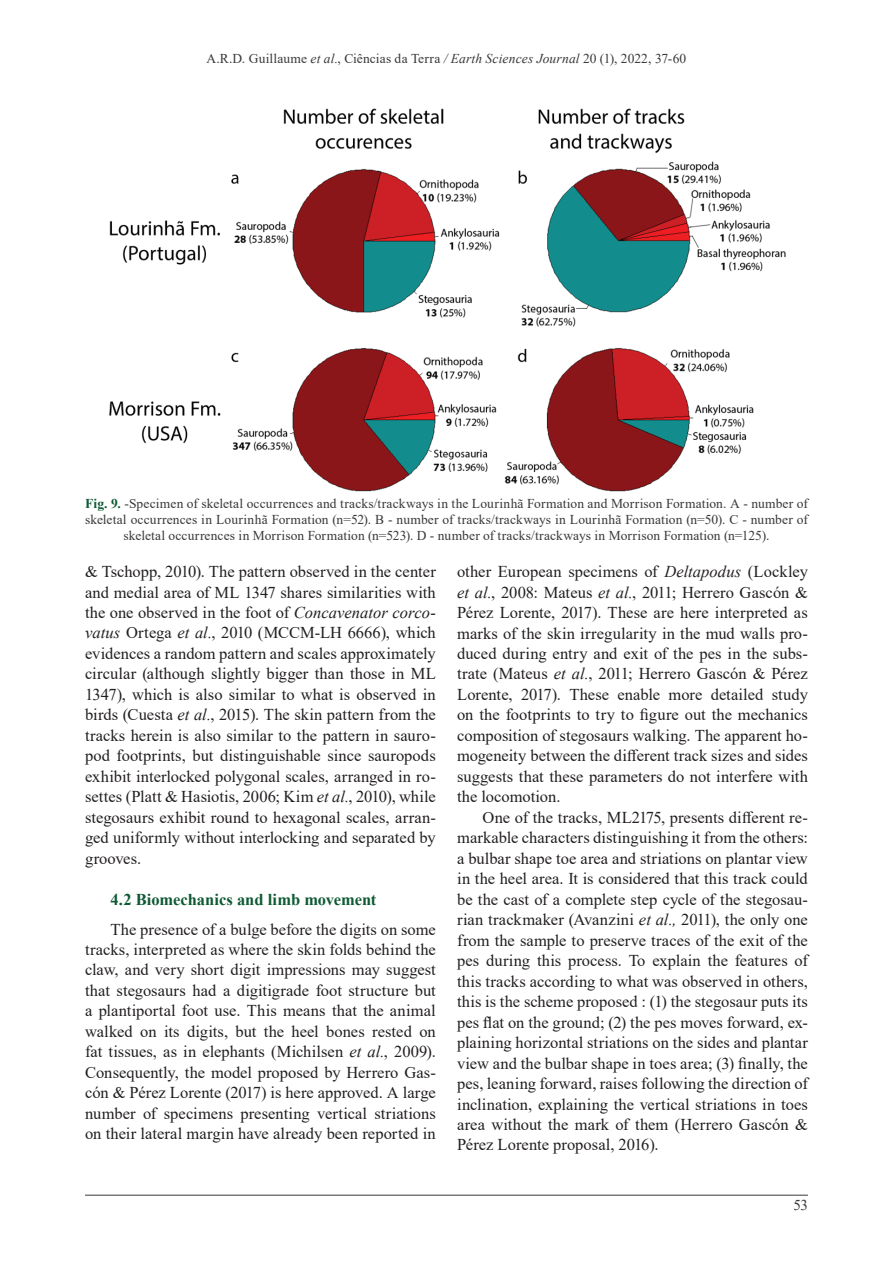
<style>
.page{position:relative;width:893px;height:1263px;background:#fff}
.page>*{position:absolute;margin:0;border:0;box-sizing:border-box;transform-origin:0 0}
.t1{font:16.5px/20.5px "Times New Roman";letter-spacing:.005em;color:#231f20;text-align:justify}
.t2{font:700 16.5px "Times New Roman";letter-spacing:-.005em;color:#0e5a34}
.t3{font:15px "Times New Roman";color:#3a3838}
.t4{font:13.5px/16.2px "Times New Roman";letter-spacing:.01em;color:#3a3838;text-align:center}
.s1{font-style:italic}
.s2{font-weight:700;color:#0e5a34}
</style>
<div class="page">
<hr style="left:85px;top:1195px;width:723px;height:1px;background:#3a3838">
<img style="left:109px;top:108px;width:677px;height:383px">
<p class="t4" style="left:207px;top:49px;width:481px">A.R.D. Guillaume <span class="s1">et al.</span>, Ciências da Terra <span class="s1">/ Earth Sciences Journal</span> 20 (1), 2022, 37-60</p>
<p class="t4" style="left:85px;top:495px;width:724px"><span class="s2">Fig. 9.</span> -Specimen of skeletal occurrences and tracks/trackways in the Lourinhã Formation and Morrison Formation. A - number of skeletal occurrences in Lourinhã Formation (n=52). B - number of tracks/trackways in Lourinhã Formation (n=50). C - number of skeletal occurrences in Morrison Formation (n=523). D - number of tracks/trackways in Morrison Formation (n=125).</p>
<p class="t1" style="left:85px;top:561px;width:352px">&amp; Tschopp, 2010). The pattern observed in the center and medial area of ML 1347 shares similarities with the one observed in the foot of <span class="s1">Concavenator corco&shy;vatus</span> Ortega <span class="s1">et al.</span>, 2010 (MCCM-LH 6666), which evidences a random pattern and scales approximately circular (although slightly bigger than those in ML 1347), which is also similar to what is observed in birds (Cuesta <span class="s1">et al.</span>, 2015). The skin pattern from the tracks herein is also similar to the pattern in sauro&shy;pod footprints, but distinguishable since sauropods exhibit interlocked polygonal scales, arranged in ro&shy;settes (Platt &amp; Hasiotis, 2006; Kim <span class="s1">et al.</span>, 2010), while stegosaurs exhibit round to hexagonal scales, arran&shy;ged uniformly without interlocking and separated by grooves.</p>
<p class="t2" style="left:111px;top:887px;width:267px">4.2 Biomechanics and limb movement</p>
<p class="t1" style="left:85px;top:918px;width:352px;text-indent:26px">The presence of a bulge before the digits on some tracks, interpreted as where the skin folds behind the claw, and very short digit impressions may suggest that stegosaurs had a digitigrade foot structure but a plantiportal foot use. This means that the animal walked on its digits, but the heel bones rested on fat tissues, as in elephants (Michilsen <span class="s1">et al.</span>, 2009).<br>Consequently, the model proposed by Herrero Gas&shy;cón &amp; Pérez Lorente (2017) is here approved. A large number of specimens presenting vertical striations on their lateral margin have already been reported in</p>
<p class="t1" style="left:457px;top:561px;width:352px">other European specimens of <span class="s1">Deltapodus</span> (Lockley <span class="s1">et al.</span>, 2008: Mateus <span class="s1">et al.</span>, 2011; Herrero Gascón &amp; Pérez Lorente, 2017). These are here interpreted as marks of the skin irregularity in the mud walls pro&shy;duced during entry and exit of the pes in the subs&shy;trate (Mateus <span class="s1">et al.</span>, 2011; Herrero Gascón &amp; Pérez Lorente, 2017). These enable more detailed study on the footprints to try to figure out the mechanics composition of stegosaurs walking. The apparent ho&shy;mogeneity between the different track sizes and sides suggests that these parameters do not interfere with the locomotion.</p>
<p class="t1" style="left:457px;top:806px;width:352px;text-indent:26px">One of the tracks, ML2175, presents different re&shy;markable characters distinguishing it from the others: a bulbar shape toe area and striations on plantar view in the heel area. It is considered that this track could be the cast of a complete step cycle of the stegosau&shy;rian trackmaker (Avanzini <span class="s1">et al.,</span> 2011), the only one from the sample to preserve traces of the exit of the pes during this process. To explain the features of this tracks according to what was observed in others, this is the scheme proposed : (1) the stegosaur puts its pes flat on the ground; (2) the pes moves forward, ex&shy;plaining horizontal striations on the sides and plantar view and the bulbar shape in toes area; (3) finally, the pes, leaning forward, raises following the direction of inclination, explaining the vertical striations in toes area without the mark of them (Herrero Gascón &amp; Pérez Lorente proposal, 2016).</p>
<p class="t3" style="left:793px;top:1194px;width:16px">53</p>
</div>
